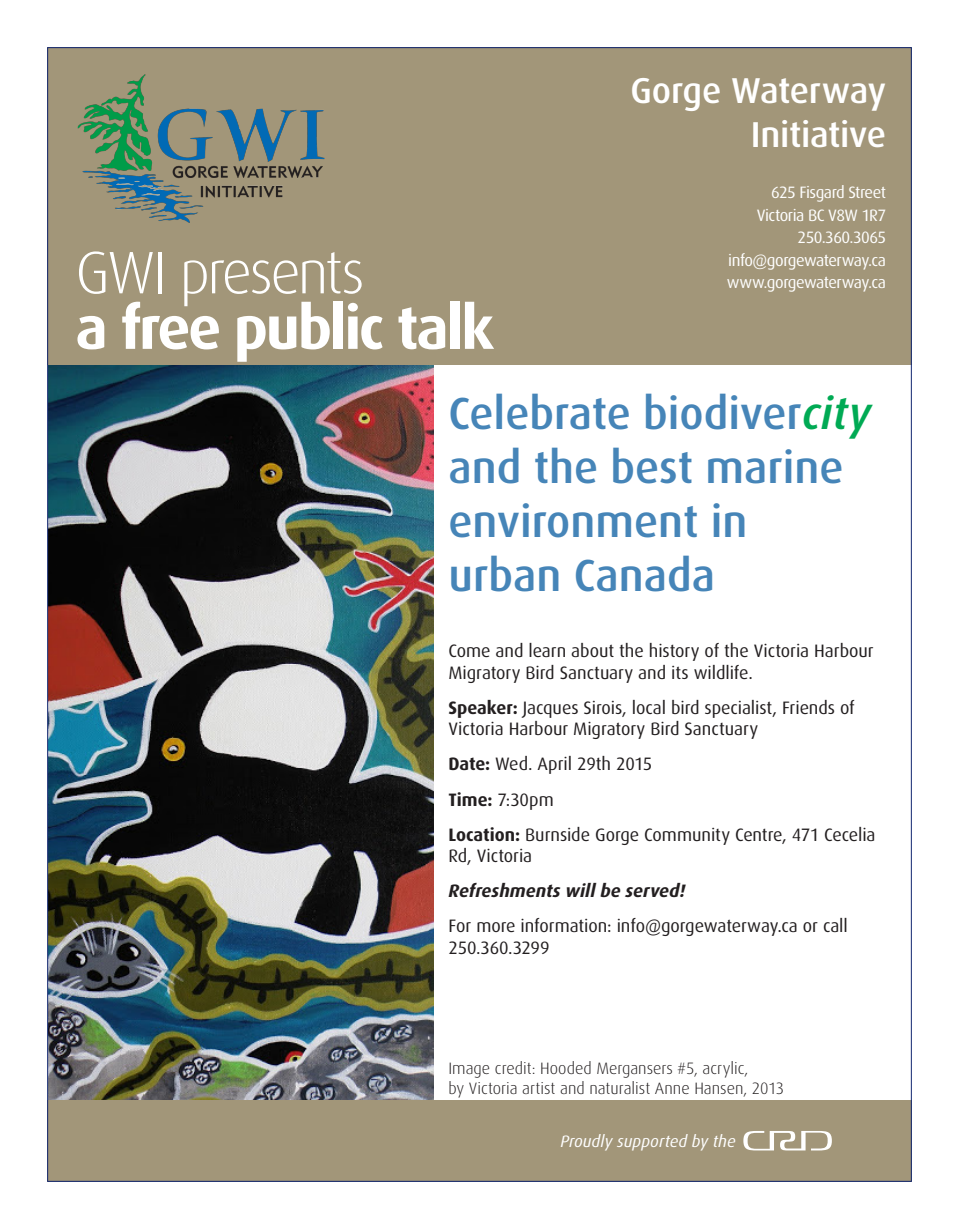
<style>
.page{position:relative;width:959px;height:1229px;background:#fff}
.page>*{position:absolute;margin:0;border:0;box-sizing:border-box;transform-origin:0 0}
.t1{font:700 60px "Dax OT";letter-spacing:-.04em;color:#fff}
.t2{font:300 60px "Dax OT";letter-spacing:-.045em;color:#fff}
.t3{font:500 45px/54px "Dax OT";color:#4685b8}
.t4{font:500 36px/43.2px "Dax OT";letter-spacing:-.01em;color:#fff;text-align:right}
.t5{font:18px/21.6px "Dax OT";letter-spacing:-.005em;color:#231f20}
.t6{font:italic 700 18px "Dax OT";color:#231f20}
.t7{font:16.5px/22.5px "Dax OT";letter-spacing:-.03em;color:#fff;text-align:right}
.t8{font:300 16.5px/19.8px "Dax OT";color:#231f20}
.t9{font:italic 16.5px "Dax OT";color:#fff}
.s1{font-style:italic;color:#00aa54}
.s2{font-weight:700}
</style>
<div class="page">
<img style="left:49px;top:365px;width:384px;height:735px">
<div style="left:47px;top:47px;width:864px;height:318px;background:#a29679"></div>
<div style="left:47px;top:1100px;width:864px;height:81px;background:#a29679"></div>
<svg style="left:743px;top:1131px;width:88px;height:19px"></svg>
<img style="left:77px;top:75px;width:248px;height:148px">
<p class="t2" style="left:75px;top:215px;width:291px">GWI presents</p>
<p class="t1" style="left:75px;top:271px;width:420px">a free public talk</p>
<p class="t4" style="left:630px;top:63px;width:257px">Gorge Waterway<br>Initiative</p>
<p class="t7" style="left:728px;top:178px;width:159px">625 Fisgard Street<br>Victoria BC V8W 1R7<br>250.360.3065 info@gorgewaterway.ca</p>
<p class="t7" style="left:726px;top:268px;width:161px">www.gorgewaterway.ca</p>
<p class="t3" style="left:448px;top:378px;width:424px">Celebrate biodiver<span class="s1">city </span>and the best marine environment in urban Canada</p>
<p class="t5" style="left:448px;top:636px;width:427px">Come and learn about the history of the Victoria Harbour<br>Migratory Bird Sanctuary and its wildlife.</p>
<p class="t5" style="left:448px;top:693px;width:408px"><span class="s2">Speaker:</span> Jacques Sirois, local bird specialist, Friends of<br>Victoria Harbour Migratory Bird Sanctuary</p>
<p class="t5" style="left:448px;top:750px;width:205px"><span class="s2">Date:</span> Wed. April 29th 2015</p>
<p class="t5" style="left:448px;top:785px;width:107px"><span class="s2">Time:</span> 7:30pm</p>
<p class="t5" style="left:448px;top:820px;width:428px"><span class="s2">Location:</span> Burnside Gorge Community Centre, 471 Cecelia<br>Rd, Victoria</p>
<p class="t6" style="left:448px;top:874px;width:239px">Refreshments will be served!</p>
<p class="t5" style="left:448px;top:912px;width:401px">For more information: info@gorgewaterway.ca or call<br>250.360.3299</p>
<p class="t8" style="left:448px;top:1055px;width:337px">Image credit: Hooded Mergansers #5, acrylic,<br>by Victoria artist and naturalist Anne Hansen, 2013</p>
<p class="t9" style="left:560px;top:1125px;width:177px">Proudly supported by the</p>
</div>
